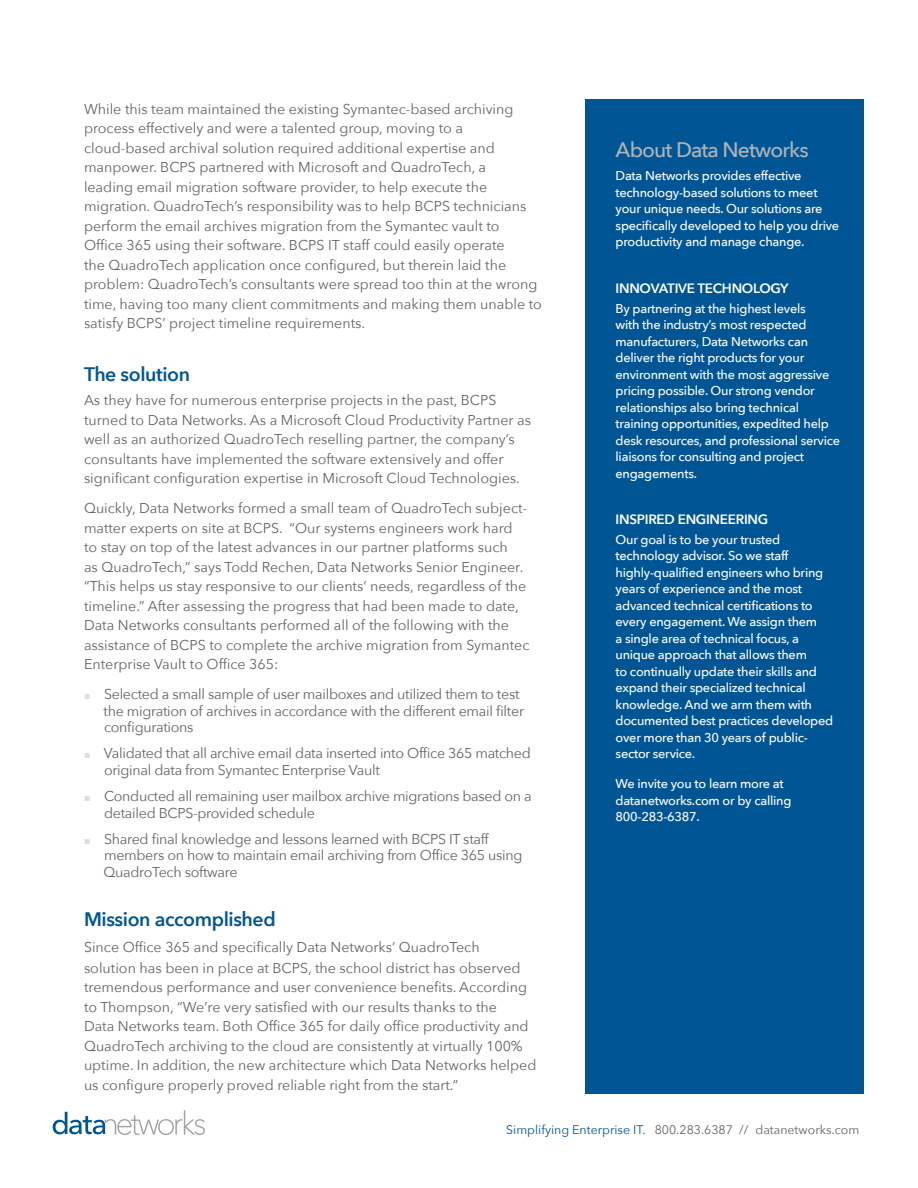
<style>
.page{position:relative;width:918px;height:1188px;background:#fff}
.page>*{position:absolute;margin:0;border:0;box-sizing:border-box;transform-origin:0 0}
.t1{font:500 21px "Avenir Next";letter-spacing:-.04em;color:#b1b4b6}
.t2{font:600 19.5px "Avenir Next";letter-spacing:-.02em;color:#005695}
.t3{font:14.25px/19.5px "Avenir Next";color:#636466}
.t4{font:14.25px/16.5px "Avenir Next";letter-spacing:-.02em;color:#636466}
.t5{font:600 13.5px "Avenir Next";letter-spacing:-.02em;color:#fff}
.t6{font:500 12.75px/16.5px "Avenir Next";letter-spacing:-.02em;color:#fff}
.t7{font:12.3px "Avenir Next";color:#636466}
.s1{font-family:"Arial";font-size:10.5px;color:#dcddde}
.s2{color:#005695}
</style>
<div class="page">
<div style="left:585px;top:99px;width:279px;height:994px;background:#005695"></div>
<svg style="left:53px;top:1110px;width:152px;height:25px"></svg>
<p class="t3" style="left:84px;top:98px;width:459px">While this team maintained the existing Symantec-based archiving process effectively and were a talented group, moving to a cloud-based archival solution required additional expertise and manpower. BCPS partnered with Microsoft and QuadroTech, a<br>leading email migration software provider, to help execute the migration. QuadroTech’s responsibility was to help BCPS technicians perform the email archives migration from the Symantec vault to Office 365 using their software. BCPS IT staff could easily operate<br>the QuadroTech application once configured, but therein laid the problem: QuadroTech’s consultants were spread too thin at the wrong time, having too many client commitments and making them unable to satisfy BCPS’ project timeline requirements.</p>
<h2 class="t2" style="left:84px;top:358px;width:108px">The solution</h2>
<p class="t3" style="left:84px;top:390px;width:449px">As they have for numerous enterprise projects in the past, BCPS turned to Data Networks. As a Microsoft Cloud Productivity Partner as well as an authorized QuadroTech reselling partner, the company’s consultants have implemented the software extensively and offer significant configuration expertise in Microsoft Cloud Technologies.</p>
<p class="t3" style="left:84px;top:498px;width:447px">Quickly, Data Networks formed a small team of QuadroTech subject&shy;matter experts on site at BCPS. “Our systems engineers work hard<br>to stay on top of the latest advances in our partner platforms such<br>as QuadroTech,” says Todd Rechen, Data Networks Senior Engineer. “This helps us stay responsive to our clients’ needs, regardless of the timeline.” After assessing the progress that had been made to date, Data Networks consultants performed all of the following with the assistance of BCPS to complete the archive migration from Symantec Enterprise Vault to Office 365:</p>
<p class="t4" style="left:103px;top:685px;width:422px;text-indent:-19px"><span class="s1">■</span> Selected a small sample of user mailboxes and utilized them to test the migration of archives in accordance with the different email filter configurations</p>
<p class="t4" style="left:104px;top:745px;width:428px;text-indent:-20px"><span class="s1">■</span> Validated that all archive email data inserted into Office 365 matched original data from Symantec Enterprise Vault</p>
<p class="t4" style="left:104px;top:787px;width:429px;text-indent:-20px"><span class="s1">■</span> Conducted all remaining user mailbox archive migrations based on a detailed BCPS-provided schedule</p>
<p class="t4" style="left:103px;top:830px;width:420px;text-indent:-19px"><span class="s1">■</span> Shared final knowledge and lessons learned with BCPS IT staff members on how to maintain email archiving from Office 365 using<br>QuadroTech software</p>
<h2 class="t2" style="left:84px;top:903px;width:193px">Mission accomplished</h2>
<p class="t3" style="left:84px;top:936px;width:438px;line-height:21px">Since Office 365 and specifically Data Networks’ QuadroTech solution has been in place at BCPS, the school district has observed</p>
<p class="t3" style="left:84px;top:977px;width:454px">tremendous performance and user convenience benefits. According to Thompson, “We’re very satisfied with our results thanks to the<br>Data Networks team. Both Office 365 for daily office productivity and QuadroTech archiving to the cloud are consistently at virtually 100% uptime. In addition, the new architecture which Data Networks helped us configure properly proved reliable right from the start.”</p>
<h1 class="t1" style="left:616px;top:132px;width:195px">About Data Networks</h1>
<p class="t6" style="left:616px;top:167px;width:225px">Data Networks provides effective technology-based solutions to meet your unique needs. Our solutions are specifically developed to help you drive productivity and manage change.</p>
<p class="t5" style="left:616px;top:277px;width:174px">INNOVATIVE TECHNOLOGY</p>
<p class="t6" style="left:616px;top:299px;width:226px">By partnering at the highest levels<br>with the industry’s most respected manufacturers, Data Networks can deliver the right products for your environment with the most aggressive pricing possible. Our strong vendor relationships also bring technical training opportunities, expedited help desk resources, and professional service liaisons for consulting and project engagements.</p>
<p class="t5" style="left:616px;top:508px;width:154px">INSPIRED ENGINEERING</p>
<p class="t6" style="left:616px;top:531px;width:219px">Our goal is to be your trusted technology advisor. So we staff highly-qualified engineers who bring years of experience and the most advanced technical certifications to every engagement. We assign them<br>a single area of technical focus, a unique approach that allows them<br>to continually update their skills and expand their specialized technical knowledge. And we arm them with documented best practices developed over more than 30 years of public&shy;sector service.</p>
<p class="t6" style="left:616px;top:775px;width:177px">We invite you to learn more at datanetworks.com or by calling<br>800-283-6387.</p>
<p class="t7" style="left:506px;top:1119px;width:355px"><span class="s2">Simplifying Enterprise IT.</span> 800.283.6387 // datanetworks.com</p>
</div>
